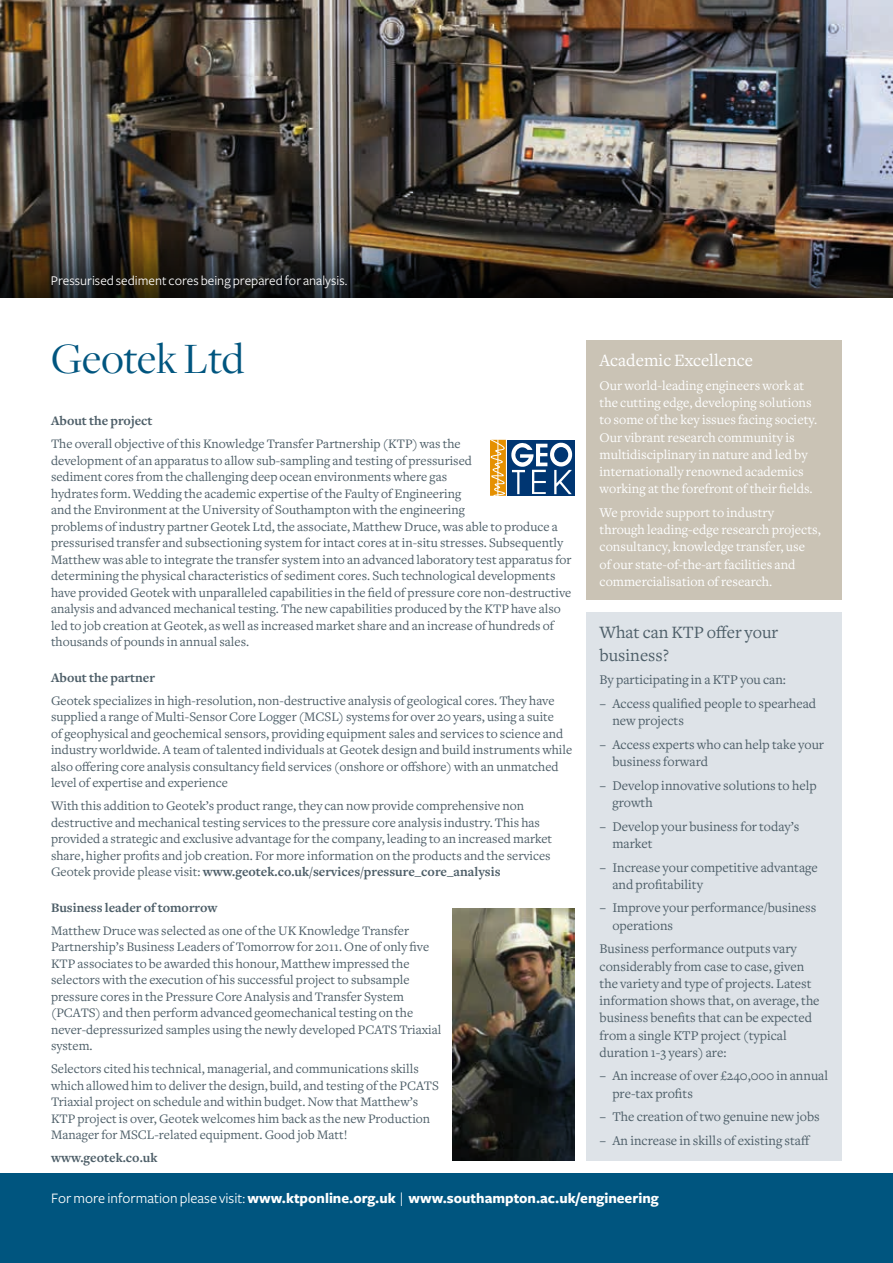
<style>
.page{position:relative;width:893px;height:1263px;background:#fff}
.page>*{position:absolute;margin:0;border:0;box-sizing:border-box;transform-origin:0 0}
.t1{font:45px "Freight Disp";color:#00557f}
.t2{font:18px/22.5px "Freight Text";color:#4d5e68}
.t3{font:18px "Freight Text";color:#fff}
.t4{font:700 15px "Freight Sans";color:#fff}
.t5{font:13.8px/23.7px "Freight Text";color:#4d5e68}
.t6{font:13.8px/17.2px "Freight Text";color:#fff}
.t7{font:13.8px "Freight Sans";color:#fff}
.t8{font:13.5px/16.5px "Freight Text";color:#4d5e68}
.t9{font:700 13.5px "Freight Text";color:#4d5e68}
.s1{font-weight:700}
.s2{font-weight:400}
</style>
<div class="page">
<div style="left:0;top:1174px;width:893px;height:89px;background:#00557f"></div>
<img style="left:0;top:0;width:893px;height:178px">
<img style="left:0;top:178px;width:893px;height:120px">
<svg style="left:490px;top:440px;width:83px;height:56px"></svg>
<div style="left:587px;top:612px;width:255px;height:549px;background:#dee3e8"></div>
<div style="left:587px;top:340px;width:255px;height:260px;background:#cac3b5"></div>
<img style="left:453px;top:909px;width:121px;height:252px">
<p class="t7" style="left:51px;top:273px;width:298px">Pressurised sediment cores being prepared for analysis.</p>
<h1 class="t1" style="left:51px;top:334px;width:195px">Geotek Ltd</h1>
<h2 class="t3" style="left:600px;top:350px;width:155px">Academic Excellence</h2>
<p class="t6" style="left:600px;top:377px;width:219px">Our world-leading engineers work at the cutting edge, developing solutions to some of the key issues facing society.<br>Our vibrant research community is multidisciplinary in nature and led by internationally renowned academics working at the forefront of their fields.</p>
<p class="t6" style="left:600px;top:504px;width:223px">We provide support to industry through leading-edge research projects, consultancy, knowledge transfer, use<br>of our state-of-the-art facilities and commercialisation of research.</p>
<p class="t9" style="left:51px;top:413px;width:103px">About the project</p>
<p class="t8" style="left:51px;top:436px;width:522px">The overall objective of this Knowledge Transfer Partnership (KTP) was the<br>development of an apparatus to allow sub-sampling and testing of pressurised<br>sediment cores from the challenging deep ocean environments where gas<br>hydrates form. Wedding the academic expertise of the Faulty of Engineering<br>and the Environment at the University of Southampton with the engineering<br>problems of industry partner Geotek Ltd, the associate, Matthew Druce, was able to produce a pressurised transfer and subsectioning system for intact cores at in-situ stresses. Subsequently Matthew was able to integrate the transfer system into an advanced laboratory test apparatus for determining the physical characteristics of sediment cores. Such technological developments have provided Geotek with unparalleled capabilities in the field of pressure core non-destructive analysis and advanced mechanical testing. The new capabilities produced by the KTP have also led to job creation at Geotek, as well as increased market share and an increase of hundreds of thousands of pounds in annual sales.</p>
<p class="t9" style="left:51px;top:670px;width:106px">About the partner</p>
<p class="t8" style="left:51px;top:692px;width:523px">Geotek specializes in high-resolution, non-destructive analysis of geological cores. They have supplied a range of Multi-Sensor Core Logger (MCSL) systems for over 20 years, using a suite<br>of geophysical and geochemical sensors, providing equipment sales and services to science and industry worldwide. A team of talented individuals at Geotek design and build instruments while also offering core analysis consultancy field services (onshore or offshore) with an unmatched level of expertise and experience</p>
<p class="t8" style="left:51px;top:798px;width:503px">With this addition to Geotek’s product range, they can now provide comprehensive non destructive and mechanical testing services to the pressure core analysis industry. This has provided a strategic and exclusive advantage for the company, leading to an increased market share, higher profits and job creation. For more information on the products and the services Geotek provide please visit: <span class="s1">www.geotek.co.uk/services/pressure_core_analysis</span></p>
<p class="t9" style="left:51px;top:900px;width:168px">Business leader of tomorrow</p>
<p class="t8" style="left:51px;top:922px;width:392px">Matthew Druce was selected as one of the UK Knowledge Transfer Partnership’s Business Leaders of Tomorrow for 2011. One of only five KTP associates to be awarded this honour, Matthew impressed the selectors with the execution of his successful project to subsample pressure cores in the Pressure Core Analysis and Transfer System (PCATS) and then perform advanced geomechanical testing on the never-depressurized samples using the newly developed PCATS Triaxial system.</p>
<p class="t8" style="left:51px;top:1061px;width:389px">Selectors cited his technical, managerial, and communications skills which allowed him to deliver the design, build, and testing of the PCATS Triaxial project on schedule and within budget. Now that Matthew’s KTP project is over, Geotek welcomes him back as the new Production Manager for MSCL-related equipment. Good job Matt!</p>
<p class="t9" style="left:51px;top:1150px;width:108px">www.geotek.co.uk</p>
<p class="t4" style="left:51px;top:1190px;width:609px"><span class="s2">For more information please visit:</span> www.ktponline.org.uk <span class="s2">|</span> www.southampton.ac.uk/engineering</p>
<h2 class="t2" style="left:600px;top:622px;width:180px">What can KTP offer your business?</h2>
<p class="t5" style="left:600px;top:668px;width:218px">By participating in a KTP you can:<br>− Access qualified people to spearhead</p>
<p class="t5" style="left:600px;top:709px;width:226px;text-indent:13px">new projects<br>− Access experts who can help take your</p>
<p class="t5" style="left:600px;top:750px;width:219px;text-indent:13px">business forward<br>− Develop innovative solutions to help</p>
<p class="t5" style="left:600px;top:791px;width:201px;text-indent:13px">growth<br>− Develop your business for today’s</p>
<p class="t5" style="left:600px;top:832px;width:220px;text-indent:13px">market<br>− Increase your competitive advantage</p>
<p class="t5" style="left:600px;top:873px;width:218px;text-indent:13px">and profitability<br>− Improve your performance/business</p>
<p class="t5" style="left:600px;top:914px;width:199px;text-indent:13px">operations<br>Business performance outputs vary</p>
<p class="t5" style="left:600px;top:958px;width:222px;line-height:17.2px">considerably from case to case, given the variety and type of projects. Latest information shows that, on average, the business benefits that can be expected from a single KTP project (typical duration 1-3 years) are:</p>
<p class="t5" style="left:612px;top:1068px;width:217px;line-height:17.2px;text-indent:-13px">− An increase of over £240,000 in annual pre-tax profits</p>
<p class="t5" style="left:600px;top:1105px;width:222px">− The creation of two genuine new jobs − An increase in skills of existing staff</p>
</div>
